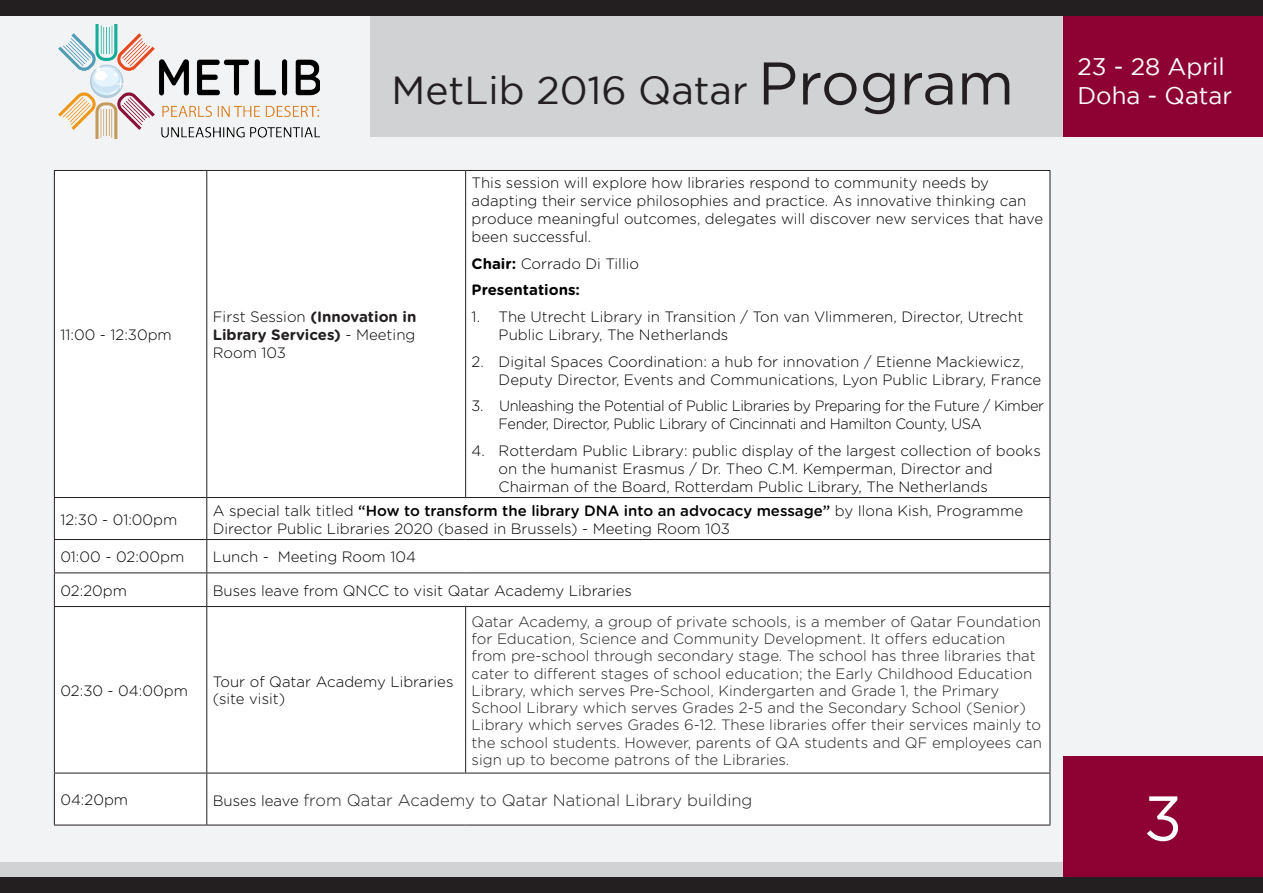
<style>
.page{position:relative;width:1263px;height:893px;background:#f2f3f4}
.page>*{position:absolute;margin:0;border:0;box-sizing:border-box;transform-origin:0 0}
.t1{font:63px "Gotham";color:#fff}
.t2{font:39px "Gotham";color:#231f20}
.t3{font:24px/28.8px "Gotham";color:#fff}
.t4{font:300 16.5px "Gotham Rounded";color:#231f20}
.t5{font:300 15px/18px "Gotham Rounded";color:#000}
.t6{font:300 15px/17.2px "Gotham Rounded";color:#231f20}
.t7{font:300 15px/18px "Gotham Rounded";letter-spacing:-.025em;color:#000}
.t8{font:700 15px/18px "Gotham Rounded";color:#231f20;text-align:justify}
.t9{font:700 15px "Gotham Rounded";color:#000}
.s1{font-size:60px}
.s2{font-weight:300;color:#000}
.s3{font-weight:700}
.s4{font-weight:500}
.s5{font-size:15px;color:#000}
</style>
<div class="page">
<div style="left:0;top:862px;width:1263px;height:31px;background:#d1d2d4"></div>
<div style="left:371px;top:0;width:892px;height:136px;background:#d1d2d4"></div>
<div style="left:1063px;top:0;width:200px;height:136px;background:#8d0233"></div>
<div style="left:1063px;top:757px;width:200px;height:136px;background:#8d0233"></div>
<div style="left:0;top:0;width:1263px;height:15px;background:#231f20"></div>
<div style="left:0;top:878px;width:1263px;height:15px;background:#231f20"></div>
<img style="left:59px;top:24px;width:260px;height:115px">
<div style="left:55px;top:171px;width:994px;height:654px;background:#fff"></div>
<hr style="left:54px;top:170px;width:153px;height:1px;background:#231f20">
<hr style="left:54px;top:171px;width:1px;height:326px;background:#231f20">
<hr style="left:207px;top:170px;width:259px;height:1px;background:#231f20">
<hr style="left:206px;top:171px;width:1px;height:326px;background:#231f20">
<hr style="left:466px;top:170px;width:584px;height:1px;background:#231f20">
<hr style="left:465px;top:171px;width:1px;height:326px;background:#231f20">
<hr style="left:1049px;top:171px;width:1px;height:326px;background:#231f20">
<hr style="left:54px;top:497px;width:153px;height:1px;background:#231f20">
<hr style="left:54px;top:498px;width:1px;height:41px;background:#231f20">
<hr style="left:207px;top:497px;width:259px;height:1px;background:#231f20">
<hr style="left:206px;top:498px;width:1px;height:41px;background:#231f20">
<hr style="left:466px;top:497px;width:584px;height:1px;background:#231f20">
<hr style="left:1049px;top:498px;width:1px;height:41px;background:#231f20">
<hr style="left:54px;top:539px;width:153px;height:1px;background:#231f20">
<hr style="left:54px;top:540px;width:1px;height:32px;background:#231f20">
<hr style="left:207px;top:539px;width:259px;height:1px;background:#231f20">
<hr style="left:206px;top:540px;width:1px;height:32px;background:#231f20">
<hr style="left:466px;top:539px;width:584px;height:1px;background:#231f20">
<hr style="left:1049px;top:540px;width:1px;height:32px;background:#231f20">
<hr style="left:54px;top:572px;width:153px;height:1px;background:#231f20">
<hr style="left:54px;top:573px;width:1px;height:33px;background:#231f20">
<hr style="left:207px;top:572px;width:259px;height:1px;background:#231f20">
<hr style="left:206px;top:573px;width:1px;height:33px;background:#231f20">
<hr style="left:466px;top:572px;width:584px;height:1px;background:#231f20">
<hr style="left:1049px;top:573px;width:1px;height:33px;background:#231f20">
<hr style="left:54px;top:606px;width:153px;height:1px;background:#231f20">
<hr style="left:54px;top:607px;width:1px;height:166px;background:#231f20">
<hr style="left:207px;top:606px;width:259px;height:1px;background:#231f20">
<hr style="left:206px;top:607px;width:1px;height:166px;background:#231f20">
<hr style="left:466px;top:606px;width:584px;height:1px;background:#231f20">
<hr style="left:465px;top:607px;width:1px;height:166px;background:#231f20">
<hr style="left:1049px;top:607px;width:1px;height:166px;background:#231f20">
<hr style="left:54px;top:773px;width:153px;height:1px;background:#231f20">
<hr style="left:54px;top:773px;width:1px;height:52px;background:#231f20">
<hr style="left:207px;top:773px;width:259px;height:1px;background:#231f20">
<hr style="left:206px;top:773px;width:1px;height:52px;background:#231f20">
<hr style="left:466px;top:773px;width:584px;height:1px;background:#231f20">
<hr style="left:1049px;top:773px;width:1px;height:52px;background:#231f20">
<hr style="left:54px;top:825px;width:153px;height:1px;background:#231f20">
<hr style="left:207px;top:825px;width:259px;height:1px;background:#231f20">
<hr style="left:466px;top:825px;width:584px;height:1px;background:#231f20">
<p class="t5" style="left:60px;top:325px;width:113px">11:00 - 12:30pm</p>
<h2 class="t2" style="left:392px;top:69px;width:624px">MetLib 2016 Qatar <span class="s1">Program</span></h2>
<h3 class="t3" style="left:1077px;top:52px;width:156px">23 - 28 April<br>Doha - Qatar</h3>
<p class="t8" style="left:213px;top:307px;width:205px"><span class="s2">First Session</span> (Innovation in Library Services) <span class="s2">- Meeting Room 103</span></p>
<p class="t5" style="left:472px;top:173px;width:573px">This session will explore how libraries respond to community needs by adapting their service philosophies and practice. As innovative thinking can produce meaningful outcomes, delegates will discover new services that have been successful.</p>
<p class="t5" style="left:472px;top:254px;width:169px"><span class="s3">Chair:</span> Corrado Di Tillio</p>
<p class="t9" style="left:472px;top:279px;width:110px">Presentations:</p>
<p class="t5" style="left:499px;top:307px;width:526px;text-indent:-27px">1. The Utrecht Library in Transition / Ton van Vlimmeren, Director, Utrecht<br>Public Library, The Netherlands</p>
<p class="t5" style="left:499px;top:351px;width:544px;text-indent:-27px">2. Digital Spaces Coordination: a hub for innovation / Etienne Mackiewicz,<br>Deputy Director, Events and Communications, Lyon Public Library, France</p>
<p class="t7" style="left:499px;top:396px;width:547px;text-indent:-27px">3. Unleashing the Potential of Public Libraries by Preparing for the Future / Kimber<br>Fender, Director, Public Library of Cincinnati and Hamilton County, USA</p>
<p class="t5" style="left:499px;top:440px;width:544px;text-indent:-27px">4. Rotterdam Public Library: public display of the largest collection of books on the humanist Erasmus / Dr. Theo C.M. Kemperman, Director and<br>Chairman of the Board, Rotterdam Public Library, The Netherlands</p>
<p class="t5" style="left:60px;top:509px;width:119px">12:30 - 01:00pm</p>
<p class="t5" style="left:213px;top:500px;width:812px">A special talk titled <span class="s4">“How to transform the library DNA into an advocacy message”</span> by Ilona Kish, Programme<br>Director Public Libraries 2020 (based in Brussels) - Meeting Room 103</p>
<p class="t5" style="left:60px;top:547px;width:126px">01:00 - 02:00pm</p>
<p class="t5" style="left:213px;top:547px;width:205px">Lunch - Meeting Room 104</p>
<p class="t5" style="left:60px;top:581px;width:68px">02:20pm</p>
<p class="t5" style="left:213px;top:581px;width:421px">Buses leave from QNCC to visit Qatar Academy Libraries</p>
<p class="t5" style="left:60px;top:681px;width:129px">02:30 - 04:00pm</p>
<p class="t5" style="left:213px;top:673px;width:242px;line-height:17.2px">Tour of Qatar Academy Libraries (site visit)</p>
<p class="t6" style="left:472px;top:612px;width:572px">Qatar Academy, a group of private schools, is a member of Qatar Foundation for Education, Science and Community Development. It offers education from pre-school through secondary stage. The school has three libraries that cater to different stages of school education; the Early Childhood Education Library, which serves Pre-School, Kindergarten and Grade 1, the Primary School Library which serves Grades 2-5 and the Secondary School (Senior)<br>Library which serves Grades 6-12. These libraries offer their services mainly to the school students. However, parents of QA students and QF employees can sign up to become patrons of the Libraries.</p>
<p class="t5" style="left:60px;top:790px;width:69px">04:20pm</p>
<p class="t4" style="left:213px;top:789px;width:541px"><span class="s5">Buses leave</span> from Qatar Academy to Qatar National Library building</p>
<h1 class="t1" style="left:1144px;top:783px;width:40px">3</h1>
</div>
